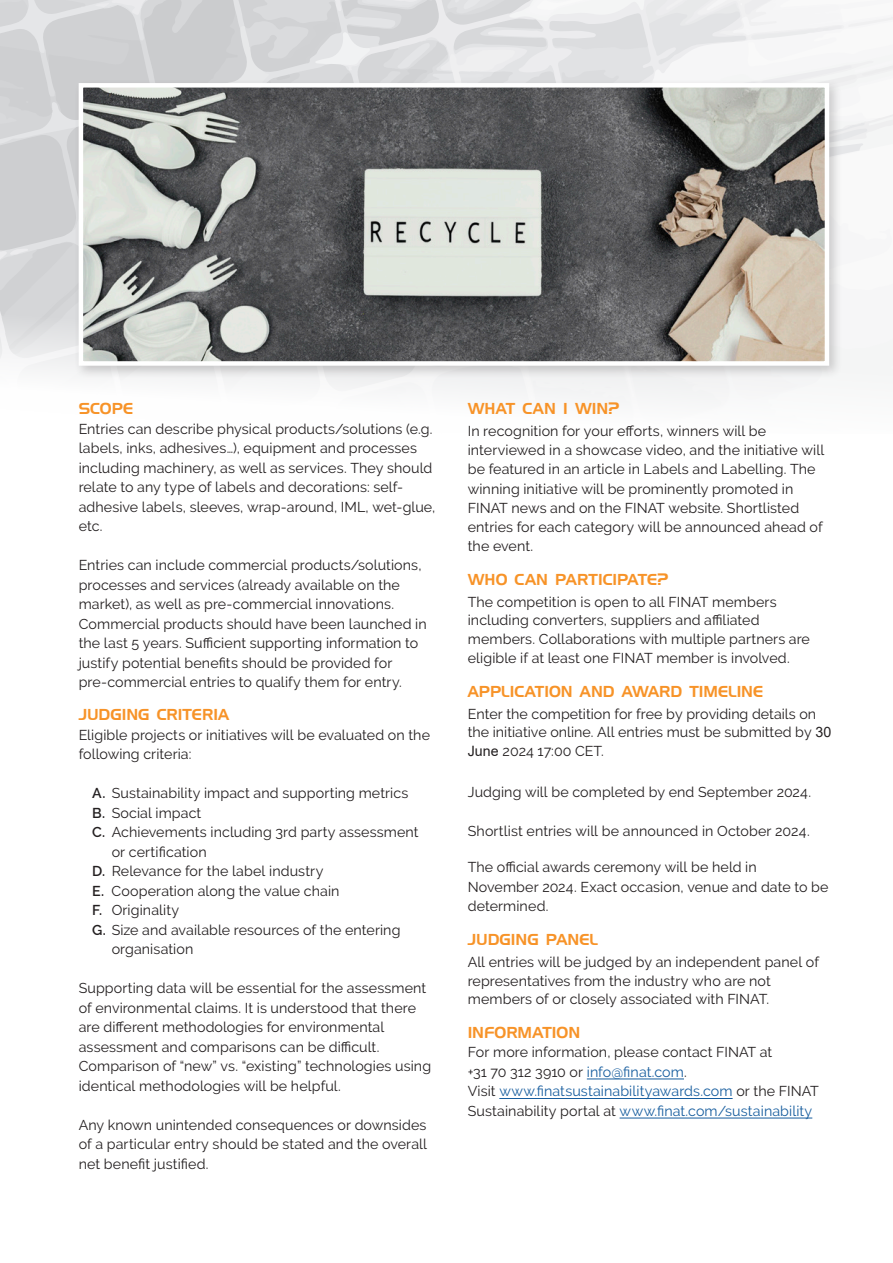
<style>
.page{position:relative;width:893px;height:1263px;background:#fff}
.page>*{position:absolute;margin:0;border:0;box-sizing:border-box;transform-origin:0 0}
.PLAT{font:15.75px "Slicker";color:#f79328}
.TUSSENKOP{font:15.75px "Slicker";color:#f79328}
.PLAT-2{font:14.25px/19.5px "Raleway";letter-spacing:.005em;color:#231f20}
.s1{font-weight:600}
.s2{font-size:16.5px}
.s3{font-family:"Arial"}
.s4{color:#175d9e}
</style>
<div class="page">
<svg style="left:0;top:0;width:893px;height:400px"></svg>
<div style="left:74px;top:79px;width:769px;height:300px;background:#231f20;opacity:.2"></div>
<svg style="left:76px;top:81px;width:755px;height:287px;background:#878785"></svg>
<hr style="left:587px;top:1078px;width:97px;height:1px;background:#175d9e">
<hr style="left:499px;top:1098px;width:234px;height:1px;background:#175d9e">
<hr style="left:620px;top:1118px;width:192px;height:1px;background:#175d9e">
<p class="TUSSENKOP" style="left:79px;top:400px;width:56px">SCOPE</p>
<p class="PLAT-2" style="left:79px;top:419px;width:358px">Entries can describe physical products/solutions (e.g. labels, inks, adhesives…), equipment and processes including machinery, as well as services. They should relate to any type of labels and decorations: self&shy;adhesive labels, sleeves, wrap-around, IML, wet-glue, etc.</p>
<p class="PLAT-2" style="left:79px;top:555px;width:350px">Entries can include commercial products/solutions, processes and services (already available on the market), as well as pre-commercial innovations.<br>Commercial products should have been launched in the last 5 years. Sufficient supporting information to justify potential benefits should be provided for pre-commercial entries to qualify them for entry.</p>
<p class="TUSSENKOP" style="left:79px;top:706px;width:152px">JUDGING CRITERIA</p>
<p class="PLAT-2" style="left:79px;top:725px;width:353px">Eligible projects or initiatives will be evaluated on the following criteria:</p>
<p class="PLAT-2" style="left:92px;top:783px;width:318px"><span class="s1">A.</span> Sustainability impact and supporting metrics</p>
<p class="PLAT-2" style="left:92px;top:803px;width:111px"><span class="s1">B.</span> Social impact</p>
<p class="PLAT-2" style="left:92px;top:822px;width:328px"><span class="s1">C.</span> Achievements including 3rd party assessment</p>
<p class="PLAT-2" style="left:112px;top:842px;width:97px">or certification</p>
<p class="PLAT-2" style="left:92px;top:861px;width:233px"><span class="s1">D.</span> Relevance for the label industry</p>
<p class="PLAT-2" style="left:92px;top:881px;width:249px"><span class="s1">E.</span> Cooperation along the value chain</p>
<p class="PLAT-2" style="left:92px;top:900px;width:88px"><span class="s1">F.</span> Originality</p>
<p class="PLAT-2" style="left:92px;top:920px;width:310px"><span class="s1">G.</span> Size and available resources of the entering</p>
<p class="PLAT-2" style="left:112px;top:939px;width:83px">organisation</p>
<p class="PLAT-2" style="left:79px;top:978px;width:354px">Supporting data will be essential for the assessment of environmental claims. It is understood that there are different methodologies for environmental assessment and comparisons can be difficult.<br>Comparison of “new” vs. “existing” technologies using identical methodologies will be helpful.</p>
<p class="PLAT-2" style="left:79px;top:1115px;width:350px;text-align:justify">Any known unintended consequences or downsides of a particular entry should be stated and the overall net benefit justified.</p>
<p class="PLAT" style="left:468px;top:400px;width:153px">WHAT CAN I WIN<span class="s2">?</span></p>
<p class="PLAT-2" style="left:468px;top:421px;width:358px">In recognition for your efforts, winners will be interviewed in a showcase video, and the initiative will be featured in an article in Labels and Labelling. The winning initiative will be prominently promoted in FINAT news and on the FINAT website. Shortlisted entries for each category will be announced ahead of the event.</p>
<p class="PLAT" style="left:468px;top:570px;width:202px">WHO CAN PARTICIPATE<span class="s2">?</span></p>
<p class="PLAT-2" style="left:468px;top:592px;width:344px;line-height:18.9px">The competition is open to all FINAT members including converters, suppliers and affiliated members. Collaborations with multiple partners are eligible if at least one FINAT member is involved.</p>
<p class="PLAT" style="left:468px;top:682px;width:297px">APPLICATION AND AWARD TIMELINE</p>
<p class="PLAT-2" style="left:468px;top:704px;width:365px;line-height:18.8px">Enter the competition for free by providing details on the initiative online. All entries must be submitted by <span class="s3">30<br>June</span> 2024 17:00 CET.</p>
<p class="PLAT-2" style="left:468px;top:782px;width:345px">Judging will be completed by end September 2024.</p>
<p class="PLAT-2" style="left:468px;top:821px;width:344px">Shortlist entries will be announced in October 2024.</p>
<p class="PLAT-2" style="left:468px;top:857px;width:362px">The official awards ceremony will be held in<br>November 2024. Exact occasion, venue and date to be determined.</p>
<p class="PLAT" style="left:468px;top:930px;width:132px">JUDGING PANEL</p>
<p class="PLAT-2" style="left:468px;top:953px;width:353px;line-height:18.8px">All entries will be judged by an independent panel of representatives from the industry who are not members of or closely associated with FINAT.</p>
<p class="PLAT" style="left:468px;top:1023px;width:114px">INFORMATION</p>
<p class="PLAT-2" style="left:468px;top:1042px;width:353px">For more information, please contact FINAT at<br>+31 70 312 3910 or <span class="s4">info@finat.com</span>.<br>Visit <span class="s4">www.finatsustainabilityawards.com</span> or the FINAT Sustainability portal at <span class="s4">www.finat.com/sustainability</span></p>
</div>
